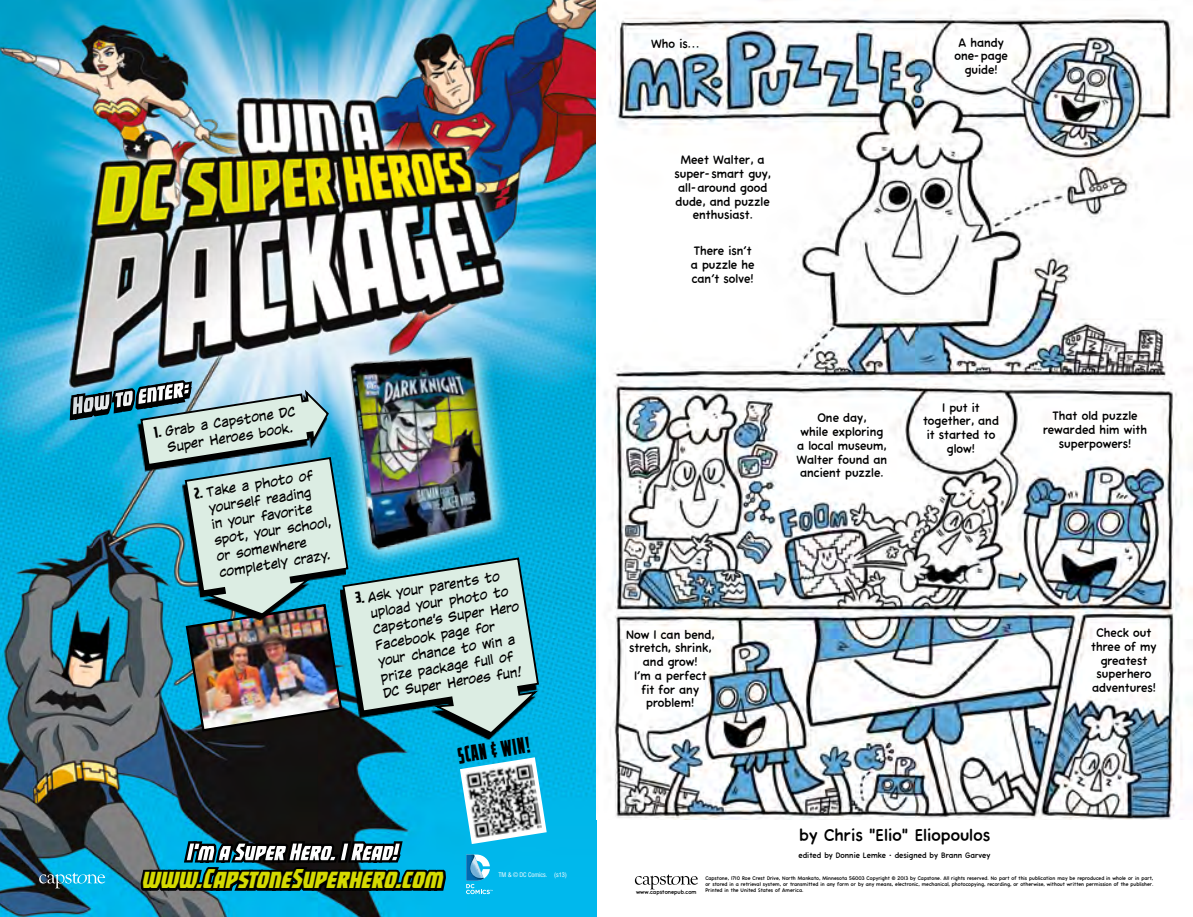
<style>
.page{position:relative;width:1193px;height:917px;background:#fff}
.page>*{position:absolute;margin:0;border:0;box-sizing:border-box;transform-origin:0 0}
.t1{font:italic 30.12px "Revenger Strong BB";letter-spacing:.01em;color:#d5da00}
.t2{font:italic 26.25px "Revenger Strong BB";letter-spacing:.01em;color:#fff}
.t3{font:700 20.75px "CC Elephantmen Tallest";color:#000}
.t4{font:16.25px "CC Dash Decent";color:#000}
.t5{font:12.5px/16.2px "CC Wild Words Lower";color:#000}
.t6{font:11.88px/13.8px "CC Dash Decent";color:#000;text-align:center}
.t7{font:7.62px "CC Dash Decent";color:#000}
.t8{font:condensed 6.25px "Helvetica LT Std";letter-spacing:-.02em;color:#fff}
.t9{font:5.62px "CC Dash Decent";color:#000}
.t10{font:5px/6.2px "CC Dash Decent";color:#000;text-align:justify}
.s1{font-family:"Revenger BB";font-size:17.5px}
</style>
<div class="page">
<img style="left:0;top:0;width:596px;height:917px">
<svg style="left:466px;top:854px;width:26px;height:40px"></svg>
<svg style="left:39px;top:872px;width:66px;height:16px"></svg>
<svg style="left:635px;top:874px;width:63px;height:15px"></svg>
<img style="left:604px;top:12px;width:588px;height:808px">
<svg style="left:138px;top:751px;width:310px;height:143px;background:#0b4455"></svg>
<svg style="left:340px;top:735px;width:197px;height:5px"></svg>
<img style="left:67px;top:204px;width:474px;height:531px">
<svg style="left:460px;top:757px;width:86px;height:87px"></svg>
<img style="left:465px;top:762px;width:77px;height:78px">
<h2 class="t2" style="left:70px;top:393px;width:120px;rotate:-9deg">How to enter:</h2>
<p class="t5" style="left:153px;top:425px;width:144px;text-align:center;rotate:-9deg"><span class="s1">1.</span> Grab a Capstone DC<br>Super Heroes book.</p>
<p class="t5" style="left:205px;top:484px;width:120px;text-indent:-13px;rotate:-9deg"><span class="s1">2.</span> Take a photo of yourself reading<br>in your favorite spot, your school, or somewhere completely crazy.</p>
<p class="t5" style="left:367px;top:589px;width:149px;text-indent:-13px;rotate:-9deg"><span class="s1">3.</span> Ask your parents to upload your photo to<br>Capstone's Super Hero<br>Facebook page for your chance to win a prize package full of<br>DC Super Heroes fun!</p>
<h3 class="t3" style="left:456px;top:745px;width:75px;rotate:-9deg">scan &amp; win!</h3>
<h2 class="t2" style="left:187px;top:839px;width:212px">I'm a Super Hero. I Read!</h2>
<h1 class="t1" style="left:142px;top:864px;width:302px">www.CapstoneSuperhero.com</h1>
<p class="t8" style="left:498px;top:870px;width:70px">TM &amp; © DC Comics. (s13)</p>
<p class="t6" style="left:651px;top:38px;width:50px">Who is…</p>
<p class="t6" style="left:954px;top:37px;width:55px">A handy one-page guide!</p>
<p class="t6" style="left:674px;top:154px;width:98px">Meet Walter, a super-smart guy, all-around good dude, and puzzle enthusiast.</p>
<p class="t6" style="left:691px;top:245px;width:65px;text-align:left">There isn’t a puzzle he can’t solve!</p>
<p class="t6" style="left:796px;top:412px;width:92px">One day,<br>while exploring a local museum,<br>Walter found an ancient puzzle.</p>
<p class="t6" style="left:923px;top:401px;width:77px">I put it together, and it started to glow!</p>
<p class="t6" style="left:1043px;top:410px;width:105px">That old puzzle rewarded him with superpowers!</p>
<p class="t6" style="left:626px;top:628px;width:90px">Now I can bend, stretch, shrink, and grow!<br>I’m a perfect<br>fit for any problem!</p>
<p class="t6" style="left:1091px;top:627px;width:67px">Check out three of my greatest superhero adventures!</p>
<p class="t9" style="left:636px;top:890px;width:62px">www.capstonepub.com</p>
<h3 class="t4" style="left:799px;top:828px;width:192px">by Chris "Elio" Eliopoulos</h3>
<p class="t7" style="left:798px;top:851px;width:193px">edited by Donnie Lemke • designed by Brann Garvey</p>
<p class="t10" style="left:705px;top:875px;width:449px">Capstone, 1710 Roe Crest Drive, North Mankato, Minnesota 56003 Copyright © 2013 by Capstone. All rights reserved. No part of this publication may be reproduced in whole or in part, or stored in a retrieval system, or transmitted in any form or by any means, electronic, mechanical, photocopying, recording, or otherwise, without written permission of the publisher.<br>Printed in the United States of America.</p>
</div>
